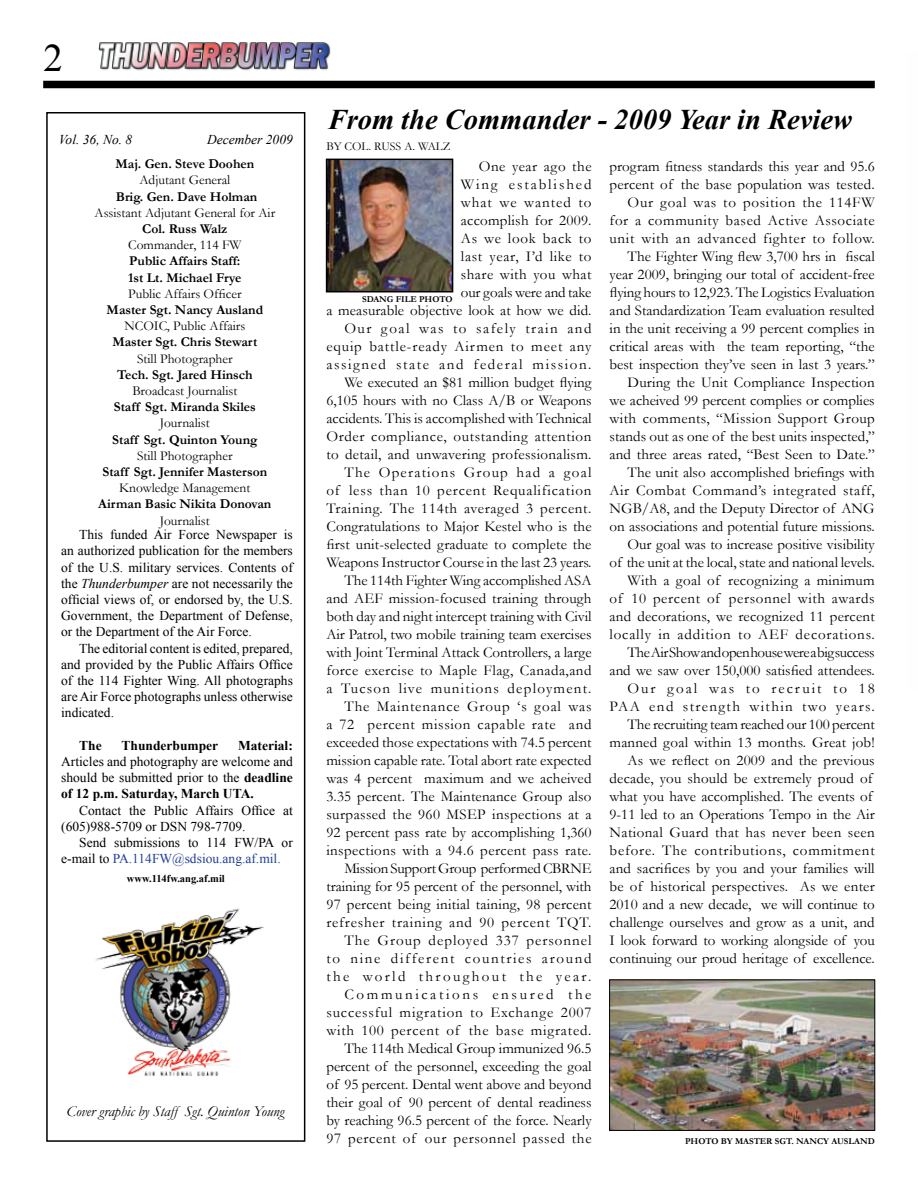
<style>
.page{position:relative;width:918px;height:1188px;background:#fff}
.page>*{position:absolute;margin:0;border:0;box-sizing:border-box;transform-origin:0 0}
.t1{font:39px "Times New Roman";color:#000}
.t2{font:italic 700 28.5px "Times New Roman";color:#000}
.t3{font:15px/18px "Garamond";letter-spacing:.01em;color:#000;text-align:right}
.t4{font:italic 15px "Garamond";color:#000}
.t5{font:13.5px/16.2px "Times New Roman";color:#000;text-align:justify}
.t6{font:700 13.5px/16.2px "Garamond";color:#000}
.t7{font:13.5px "Garamond";color:#000}
.t8{font:700 13.5px "Times New Roman";color:#000}
.t9{font:italic 13.5px "Times New Roman";color:#000}
.t10{font:12px "Garamond";color:#000}
.t11{font:700 10.5px "Times New Roman";color:#000}
.t12{font:700 9px "Garamond";color:#000}
.s1{font-style:italic}
.s2{font-weight:700}
.s3{color:#21409a}
</style>
<div class="page">
<img style="left:98px;top:42px;width:233px;height:29px">
<div style="left:46px;top:112px;width:259px;height:1030px;border:2px solid #000"></div>
<img style="left:95px;top:908px;width:169px;height:168px">
<div style="left:43px;top:81px;width:832px;height:7px;background:#000"></div>
<img style="left:329px;top:162px;width:121px;height:127px">
<div style="left:326px;top:159px;width:127px;height:133px;border:2px solid #000"></div>
<img style="left:611px;top:982px;width:262px;height:147px">
<div style="left:609px;top:980px;width:266px;height:151px;border:1px solid #000"></div>
<h1 class="t1" style="left:43px;top:35px;width:21px">2</h1>
<p class="t9" style="left:59px;top:132px;width:75px">Vol. 36, No. 8</p>
<p class="t9" style="left:207px;top:132px;width:87px">December 2009</p>
<p class="t6" style="left:116px;top:156px;width:140px">Maj. Gen. Steve Doohen</p>
<p class="t7" style="left:139px;top:172px;width:92px">Adjutant General</p>
<p class="t6" style="left:116px;top:188px;width:143px">Brig. Gen. Dave Holman</p>
<p class="t7" style="left:95px;top:204px;width:182px">Assistant Adjutant General for Air</p>
<p class="t6" style="left:142px;top:220px;width:87px">Col. Russ Walz</p>
<p class="t7" style="left:128px;top:237px;width:115px">Commander, 114 FW</p>
<p class="t6" style="left:128px;top:253px;width:115px">Public Affairs Staff:<br>1st Lt. Michael Frye</p>
<p class="t7" style="left:128px;top:285px;width:115px">Public Affairs Officer</p>
<p class="t6" style="left:107px;top:301px;width:158px">Master Sgt. Nancy Ausland</p>
<p class="t7" style="left:124px;top:318px;width:123px">NCOIC, Public Affairs</p>
<p class="t6" style="left:112px;top:334px;width:146px">Master Sgt. Chris Stewart</p>
<p class="t7" style="left:137px;top:350px;width:97px">Still Photographer</p>
<p class="t6" style="left:117px;top:366px;width:137px">Tech. Sgt. Jared Hinsch</p>
<p class="t7" style="left:132px;top:383px;width:107px">Broadcast Journalist</p>
<p class="t6" style="left:114px;top:399px;width:144px">Staff Sgt. Miranda Skiles</p>
<p class="t7" style="left:160px;top:415px;width:51px">Journalist</p>
<p class="t6" style="left:112px;top:431px;width:147px">Staff Sgt. Quinton Young</p>
<p class="t7" style="left:137px;top:447px;width:97px">Still Photographer</p>
<p class="t6" style="left:102px;top:463px;width:166px">Staff Sgt. Jennifer Masterson</p>
<p class="t7" style="left:119px;top:480px;width:133px">Knowledge Management</p>
<p class="t6" style="left:98px;top:496px;width:175px">Airman Basic Nikita Donovan</p>
<p class="t7" style="left:160px;top:512px;width:51px">Journalist</p>
<p class="t5" style="left:61px;top:526px;width:233px;text-indent:18px">This funded Air Force Newspaper is an authorized publication for the members of the U.S. military services. Contents of the <span class="s1">Thunderbumper</span> are not necessarily the official views of, or endorsed by, the U.S.<br>Government, the Department of Defense, or the Department of the Air Force.</p>
<p class="t5" style="left:61px;top:640px;width:233px;text-indent:18px">The editorial content is edited, prepared, and provided by the Public Affairs Office of the 114 Fighter Wing. All photographs are Air Force photographs unless otherwise indicated.</p>
<p class="t8" style="left:79px;top:737px;width:24px">The</p>
<p class="t8" style="left:122px;top:737px;width:98px">Thunderbumper</p>
<p class="t8" style="left:238px;top:737px;width:56px">Material:</p>
<p class="t5" style="left:61px;top:753px;width:233px">Articles and photography are welcome and should be submitted prior to the <span class="s2">deadline of 12 p.m. Saturday, March UTA.</span></p>
<p class="t5" style="left:61px;top:802px;width:233px;text-indent:18px">Contact the Public Affairs Office at (605)988-5709 or DSN 798-7709.</p>
<p class="t5" style="left:61px;top:834px;width:233px;text-indent:18px">Send submissions to 114 FW/PA or e-mail to <span class="s3">PA.114FW@sdsiou.ang.af.mil.</span></p>
<p class="t11" style="left:127px;top:873px;width:100px">www.114fw.ang.af.mil</p>
<p class="t4" style="left:67px;top:1102px;width:219px">Cover graphic by Staff Sgt. Quinton Young</p>
<h2 class="t2" style="left:328px;top:103px;width:526px">From the Commander - 2009 Year in Review</h2>
<p class="t10" style="left:326px;top:139px;width:126px">By col. russ a. walz</p>
<p class="t3" style="left:610px;top:158px;width:267px">program fitness standards this year and 95.6 percent of the base population was tested.<br>Our goal was to position the 114FW for a community based Active Associate unit with an advanced fighter to follow.<br>The Fighter Wing flew 3,700 hrs in fiscal year 2009, bringing our total of accident-free flying hours to 12,923. The Logistics Evaluation and Standardization Team evaluation resulted in the unit receiving a 99 percent complies in critical areas with the team reporting, “the best inspection they’ve seen in last 3 years.” During the Unit Compliance Inspection we acheived 99 percent complies or complies with comments, “Mission Support Group stands out as one of the best units inspected,” and three areas rated, “Best Seen to Date.” The unit also accomplished briefings with Air Combat Command’s integrated staff, NGB/A8, and the Deputy Director of ANG on associations and potential future missions.<br>Our goal was to increase positive visibility<br>of the unit at the local, state and national levels.<br>With a goal of recognizing a minimum<br>of 10 percent of personnel with awards and decorations, we recognized 11 percent locally in addition to AEF decorations.<br>The Air Show and open house were a big success and we saw over 150,000 satisfied attendees.<br>Our goal was to recruit to 18<br>PAA end strength within two years.<br>The recruiting team reached our 100 percent manned goal within 13 months. Great job!<br>As we reflect on 2009 and the previous decade, you should be extremely proud of what you have accomplished. The events of 9-11 led to an Operations Tempo in the Air National Guard that has never been seen before. The contributions, commitment and sacrifices by you and your families will be of historical perspectives. As we enter 2010 and a new decade, we will continue to challenge ourselves and grow as a unit, and I look forward to working alongside of you continuing our proud heritage of excellence.</p>
<p class="t3" style="left:326px;top:158px;width:267px">One year ago the<br>Wing established<br>what we wanted to<br>accomplish for 2009.<br>As we look back to<br>last year, I’d like to<br>share with you what<br>our goals were and take<br>a measurable objective look at how we did.<br>Our goal was to safely train and equip battle-ready Airmen to meet any assigned state and federal mission.<br>We executed an $81 million budget flying 6,105 hours with no Class A/B or Weapons accidents. This is accomplished with Technical Order compliance, outstanding attention to detail, and unwavering professionalism.<br>The Operations Group had a goal<br>of less than 10 percent Requalification Training. The 114th averaged 3 percent.<br>Congratulations to Major Kestel who is the first unit-selected graduate to complete the Weapons Instructor Course in the last 23 years.<br>The 114th Fighter Wing accomplished ASA and AEF mission-focused training through both day and night intercept training with Civil Air Patrol, two mobile training team exercises with Joint Terminal Attack Controllers, a large force exercise to Maple Flag, Canada,and a Tucson live munitions deployment.<br>The Maintenance Group ‘s goal was<br>a 72 percent mission capable rate and exceeded those expectations with 74.5 percent mission capable rate. Total abort rate expected was 4 percent maximum and we acheived 3.35 percent. The Maintenance Group also surpassed the 960 MSEP inspections at a 92 percent pass rate by accomplishing 1,360 inspections with a 94.6 percent pass rate.<br>Mission Support Group performed CBRNE training for 95 percent of the personnel, with 97 percent being initial taining, 98 percent refresher training and 90 percent TQT.<br>The Group deployed 337 personnel<br>to nine different countries around the world throughout the year.<br>Communications ensured the successful migration to Exchange 2007 with 100 percent of the base migrated.<br>The 114th Medical Group immunized 96.5 percent of the personnel, exceeding the goal of 95 percent. Dental went above and beyond their goal of 90 percent of dental readiness by reaching 96.5 percent of the force. Nearly 97 percent of our personnel passed the</p>
<p class="t12" style="left:362px;top:293px;width:7px">SDA</p>
<p class="t12" style="left:379px;top:293px;width:75px">NG File Photo</p>
<p class="t12" style="left:685px;top:1136px;width:66px">Photo BY MASTER</p>
<p class="t12" style="left:775px;top:1136px;width:64px">SGT. NANCY AUSLA</p>
<p class="t12" style="left:860px;top:1136px;width:16px">ND</p>
</div>
